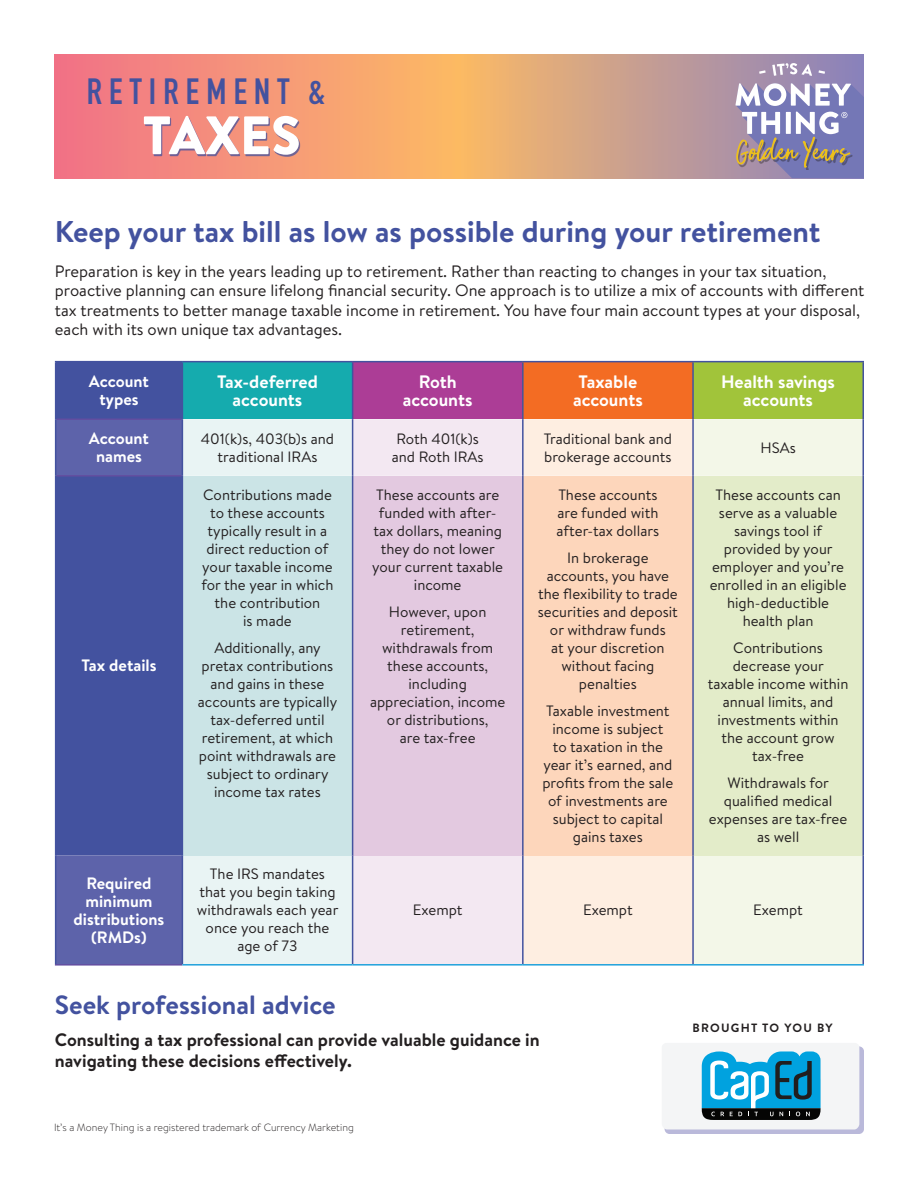
<style>
.page{position:relative;width:918px;height:1188px;background:#fff}
.page>*{position:absolute;margin:0;border:0;box-sizing:border-box;transform-origin:0 0}
.t1{font:900 54px "Brandon Text";color:#fff}
.t2{font:700 36px "DIN Condensed";letter-spacing:.2em;color:#43529f}
.t3{font:700 30px "Brandon Text";color:#43529f}
.t4{font:700 26.4px "Brandon Text";color:#43529f}
.t5{font:700 18px/21.6px "Brandon Text";color:#231f20}
.t6{font:700 18px/18px "Brandon Text";color:#fff;text-align:center}
.t7{font:16.5px/19.5px "Brandon Text";color:#231f20}
.t8{font:700 16.5px/18px "Brandon Text";color:#fff;text-align:center}
.t9{font:15px/18px "Brandon Text";color:#231f20;text-align:center}
.t10{font:700 12px "Brandon Text";letter-spacing:.1em;color:#231f20}
.t11{font:300 10.5px "Brandon Text";color:#231f20}
</style>
<div class="page">
<div style="left:665px;top:1046px;width:199px;height:88px;background:#bab9da;border-radius:5px"></div>
<svg style="left:662px;top:1043px;width:197px;height:87px"></svg>
<div style="left:56px;top:362px;width:126px;height:56px;background:#43529f"></div>
<div style="left:182px;top:362px;width:171px;height:57px;background:#15abae"></div>
<div style="left:353px;top:362px;width:170px;height:57px;background:#ac3d96"></div>
<div style="left:523px;top:362px;width:170px;height:57px;background:#f36c23"></div>
<div style="left:693px;top:362px;width:170px;height:57px;background:#a1c43a"></div>
<svg style="left:56px;top:420px;width:126px;height:544px;fill:#43529f"></svg>
<div style="left:183px;top:419px;width:169px;height:545px;background:#e9f4f4"></div>
<div style="left:353px;top:419px;width:169px;height:545px;background:#f3e8f2"></div>
<div style="left:524px;top:419px;width:168px;height:545px;background:#feeee1"></div>
<div style="left:694px;top:419px;width:168px;height:545px;background:#f3f7e8"></div>
<div style="left:182px;top:476px;width:171px;height:379px;background:#cbe4e6"></div>
<div style="left:353px;top:476px;width:170px;height:379px;background:#e3c9e0"></div>
<div style="left:523px;top:476px;width:170px;height:379px;background:#fdd6bb"></div>
<div style="left:693px;top:476px;width:170px;height:379px;background:#e3ecc9"></div>
<hr style="left:56px;top:418px;width:126px;height:2px;background:#624ea0">
<hr style="left:56px;top:475px;width:126px;height:2px;background:#624ea0">
<hr style="left:55px;top:361px;width:127px;height:1px;background:#43529f">
<hr style="left:55px;top:362px;width:1px;height:57px;background:#43529f">
<hr style="left:182px;top:361px;width:171px;height:1px;background:#43529f">
<hr style="left:182px;top:362px;width:1px;height:57px;background:#43529f">
<hr style="left:353px;top:361px;width:170px;height:1px;background:#43529f">
<hr style="left:352px;top:362px;width:1px;height:57px;background:#43529f">
<hr style="left:523px;top:361px;width:170px;height:1px;background:#43529f">
<hr style="left:522px;top:362px;width:2px;height:57px;background:#43529f">
<hr style="left:693px;top:361px;width:171px;height:1px;background:#43529f">
<hr style="left:692px;top:362px;width:2px;height:57px;background:#43529f">
<hr style="left:862px;top:362px;width:2px;height:57px;background:#43529f">
<hr style="left:55px;top:419px;width:1px;height:57px;background:#43529f">
<hr style="left:182px;top:419px;width:1px;height:57px;background:#43529f">
<hr style="left:352px;top:419px;width:1px;height:57px;background:#43529f">
<hr style="left:522px;top:419px;width:2px;height:57px;background:#43529f">
<hr style="left:692px;top:419px;width:2px;height:57px;background:#43529f">
<hr style="left:862px;top:419px;width:2px;height:57px;background:#43529f">
<hr style="left:55px;top:476px;width:1px;height:379px;background:#43529f">
<hr style="left:182px;top:476px;width:1px;height:379px;background:#43529f">
<hr style="left:352px;top:476px;width:1px;height:379px;background:#43529f">
<hr style="left:522px;top:476px;width:2px;height:379px;background:#43529f">
<hr style="left:692px;top:476px;width:2px;height:379px;background:#43529f">
<hr style="left:862px;top:476px;width:2px;height:379px;background:#43529f">
<hr style="left:55px;top:855px;width:1px;height:109px;background:#43529f">
<hr style="left:182px;top:855px;width:1px;height:109px;background:#43529f">
<hr style="left:352px;top:855px;width:1px;height:109px;background:#43529f">
<hr style="left:522px;top:855px;width:2px;height:109px;background:#43529f">
<hr style="left:692px;top:855px;width:2px;height:109px;background:#43529f">
<hr style="left:862px;top:855px;width:2px;height:109px;background:#43529f">
<hr style="left:55px;top:964px;width:127px;height:2px;background:#624ea0">
<hr style="left:182px;top:964px;width:171px;height:2px;background:#20a1db">
<hr style="left:353px;top:964px;width:170px;height:2px;background:#20a1db">
<hr style="left:523px;top:964px;width:170px;height:2px;background:#20a1db">
<hr style="left:693px;top:964px;width:171px;height:2px;background:#20a1db">
<svg style="left:54px;top:54px;width:810px;height:124px"></svg>
<div style="left:146px;top:118px;width:155px;height:39px;background:#43529f;opacity:.75"></div>
<svg style="left:735px;top:63px;width:129px;height:115px"></svg>
<h2 class="t2" style="left:87px;top:68px;width:240px">RETIREMENT &amp;</h2>
<h1 class="t1" style="left:142px;top:97px;width:160px">TAXES</h1>
<h3 class="t3" style="left:55px;top:211px;width:767px">Keep your tax bill as low as possible during your retirement</h3>
<p class="t7" style="left:55px;top:261px;width:811px">Preparation is key in the years leading up to retirement. Rather than reacting to changes in your tax situation, proactive planning can ensure lifelong financial security. One approach is to utilize a mix of accounts with different tax treatments to better manage taxable income in retirement. You have four main account types at your disposal, each with its own unique tax advantages.</p>
<p class="t8" style="left:89px;top:372px;width:62px">Account types</p>
<p class="t6" style="left:217px;top:372px;width:102px">Tax-deferred accounts</p>
<p class="t6" style="left:403px;top:372px;width:71px">Roth accounts</p>
<p class="t6" style="left:573px;top:372px;width:71px">Taxable accounts</p>
<p class="t6" style="left:721px;top:372px;width:115px">Health savings accounts</p>
<p class="t8" style="left:89px;top:429px;width:62px">Account names</p>
<p class="t9" style="left:201px;top:429px;width:135px">401(k)s, 403(b)s and traditional IRAs</p>
<p class="t9" style="left:392px;top:429px;width:93px">Roth 401(k)s and Roth IRAs</p>
<p class="t9" style="left:544px;top:429px;width:130px;text-align:left">Traditional bank and brokerage accounts</p>
<p class="t9" style="left:760px;top:438px;width:37px">HSAs</p>
<p class="t8" style="left:81px;top:656px;width:77px">Tax details</p>
<p class="t9" style="left:201px;top:485px;width:133px">Contributions made to these accounts typically result in a direct reduction of your taxable income for the year in which the contribution<br>is made</p>
<p class="t9" style="left:198px;top:638px;width:141px">Additionally, any pretax contributions and gains in these accounts are typically tax-deferred until retirement, at which point withdrawals are subject to ordinary income tax rates</p>
<p class="t8" style="left:74px;top:874px;width:92px">Required minimum distributions (RMDs)</p>
<p class="t9" style="left:197px;top:865px;width:143px">The IRS mandates that you begin taking withdrawals each year once you reach the age of 73</p>
<p class="t9" style="left:372px;top:485px;width:132px">These accounts are funded with after&shy;tax dollars, meaning they do not lower your current taxable income</p>
<p class="t9" style="left:370px;top:602px;width:137px">However, upon retirement, withdrawals from these accounts, including appreciation, income or distributions,<br>are tax-free</p>
<p class="t9" style="left:556px;top:485px;width:104px;text-align:left">These accounts are funded with after-tax dollars</p>
<p class="t9" style="left:538px;top:548px;width:142px">In brokerage accounts, you have the flexibility to trade securities and deposit or withdraw funds<br>at your discretion without facing penalties</p>
<p class="t9" style="left:542px;top:701px;width:133px">Taxable investment income is subject<br>to taxation in the year it’s earned, and profits from the sale of investments are subject to capital gains taxes</p>
<p class="t9" style="left:710px;top:485px;width:138px">These accounts can serve as a valuable savings tool if provided by your employer and you’re enrolled in an eligible high-deductible health plan</p>
<p class="t9" style="left:708px;top:638px;width:142px">Contributions decrease your taxable income within annual limits, and investments within the account grow tax-free</p>
<p class="t9" style="left:709px;top:773px;width:140px">Withdrawals for qualified medical expenses are tax-free as well</p>
<p class="t9" style="left:413px;top:901px;width:51px">Exempt</p>
<p class="t9" style="left:583px;top:901px;width:51px">Exempt</p>
<p class="t9" style="left:753px;top:901px;width:51px">Exempt</p>
<h3 class="t4" style="left:55px;top:987px;width:282px">Seek professional advice</h3>
<p class="t5" style="left:55px;top:1028px;width:486px">Consulting a tax professional can provide valuable guidance in navigating these decisions effectively.</p>
<p class="t11" style="left:54px;top:1120px;width:301px">It’s a Money Thing is a registered trademark of Currency Marketing</p>
<p class="t10" style="left:693px;top:1020px;width:142px">BROUGHT TO YOU BY</p>
</div>
